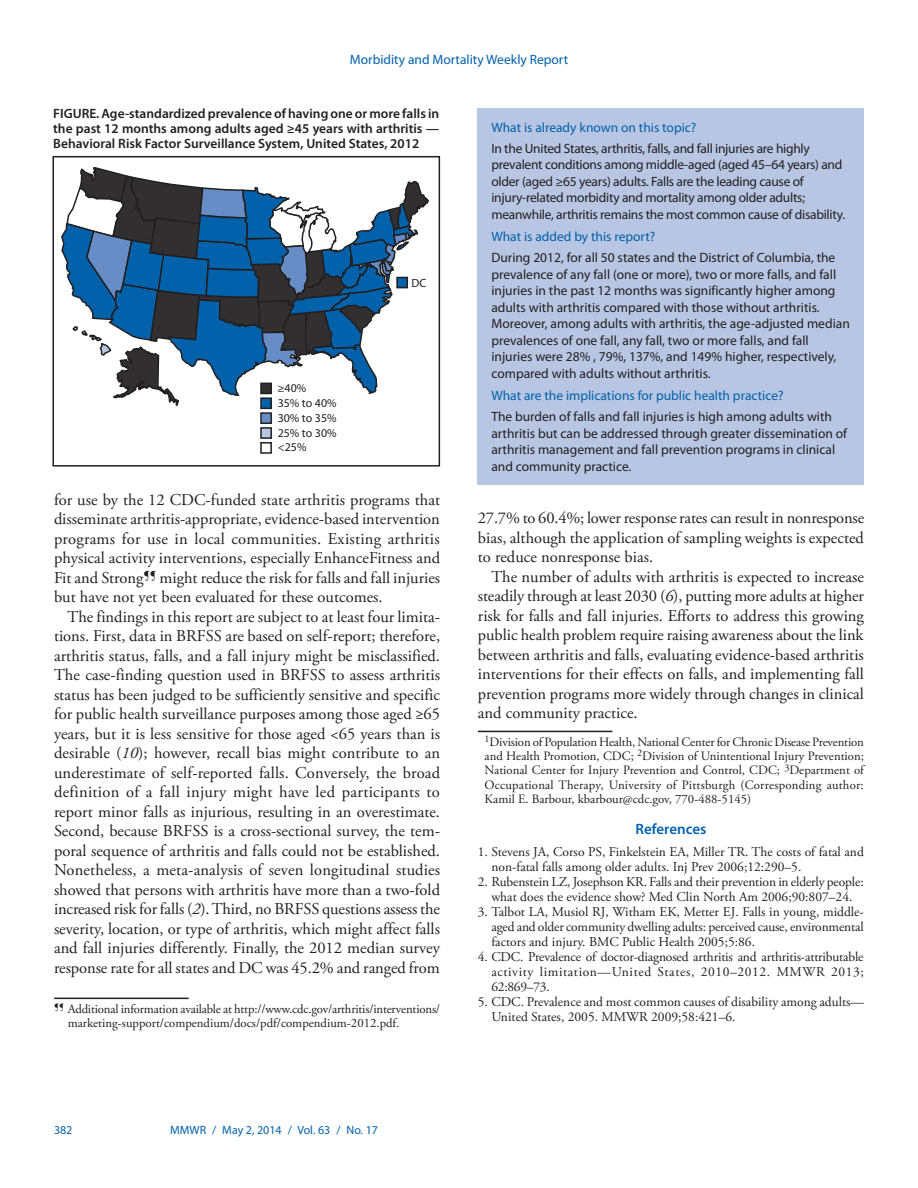
<style>
.page{position:relative;width:918px;height:1188px;background:#fff}
.page>*{position:absolute;margin:0;border:0;box-sizing:border-box;transform-origin:0 0}
.body_copy{font:16.5px/19.5px "Adobe Garamond Pro";color:#231f20;text-align:justify}
.headline3{font:600 15px "Myriad Pro";color:#0161ab}
.reference_text_1-9{font:13.5px/15px "Adobe Garamond Pro";color:#231f20}
.fb_answer{font:13.5px/16.5px "Myriad Pro";color:#231f20}
.fb_answer-2{font:13.5px/16.5px "Myriad Pro";letter-spacing:-.02em;color:#231f20}
.t1{font:600 13.5px/15px "Myriad Pro";color:#231f20;text-align:justify}
.fb_question{font:13.5px "Myriad Pro";color:#0161ab}
.footnote_w_rule_text{font:12.75px/14.2px "Adobe Garamond Pro";color:#231f20;text-align:justify}
.t2{font:12px/14.9px "Myriad Pro";color:#231f20}
.t3{font:12px "Myriad Pro";color:#0161ab}
.s1{font-style:italic}
</style>
<div class="page">
<hr style="left:478px;top:731px;width:134px;height:1px;background:#231f20">
<div style="left:478px;top:108px;width:386px;height:376px;background:#b8c6e3"></div>
<hr style="left:54px;top:998px;width:135px;height:1px;background:#231f20">
<div style="left:260px;top:442px;width:12px;height:12px;border:1px solid #231f20"></div>
<div style="left:261px;top:428px;width:10px;height:10px;background:#b8c6e3"></div>
<div style="left:260px;top:427px;width:12px;height:12px;border:1px solid #231f20"></div>
<div style="left:261px;top:413px;width:10px;height:10px;background:#668dc5"></div>
<div style="left:260px;top:412px;width:12px;height:12px;border:1px solid #231f20"></div>
<svg style="left:61px;top:166px;width:368px;height:251px"></svg>
<div style="left:397px;top:277px;width:10px;height:11px;background:#0161ab"></div>
<div style="left:396px;top:277px;width:12px;height:11px;border:1px solid #231f20"></div>
<div style="left:52px;top:156px;width:388px;height:311px;border:2px solid #231f20"></div>
<p class="fb_question" style="left:350px;top:51px;width:220px">Morbidity and Mortality Weekly Report</p>
<p class="t1" style="left:53px;top:106px;width:388px">FIGURE. Age-standardized prevalence of having one or more falls in the past 12 months among adults aged ≥45 years with arthritis — Behavioral Risk Factor Surveillance System, United States, 2012</p>
<p class="t2" style="left:278px;top:380px;width:61px">≥40%<br>35% to 40%<br>30% to 35%<br>25% to 30% &lt;25%</p>
<p class="t2" style="left:412px;top:275px;width:16px">DC</p>
<p class="body_copy" style="left:54px;top:490px;width:388px">for use by the 12 CDC-funded state arthritis programs that disseminate arthritis-appropriate, evidence-based intervention programs for use in local communities. Existing arthritis physical activity interventions, especially EnhanceFitness and Fit and Strong<sup>¶¶</sup> might reduce the risk for falls and fall injuries but have not yet been evaluated for these outcomes.</p>
<p class="body_copy" style="left:54px;top:607px;width:388px;text-indent:13px">The findings in this report are subject to at least four limita&shy;tions. First, data in BRFSS are based on self-report; therefore, arthritis status, falls, and a fall injury might be misclassified.<br>The case-finding question used in BRFSS to assess arthritis status has been judged to be sufficiently sensitive and specific for public health surveillance purposes among those aged ≥65 years, but it is less sensitive for those aged &lt;65 years than is desirable (<span class="s1">10</span>); however, recall bias might contribute to an underestimate of self-reported falls. Conversely, the broad definition of a fall injury might have led participants to report minor falls as injurious, resulting in an overestimate.<br>Second, because BRFSS is a cross-sectional survey, the tem&shy;poral sequence of arthritis and falls could not be established.<br>Nonetheless, a meta-analysis of seven longitudinal studies showed that persons with arthritis have more than a two-fold increased risk for falls (<span class="s1">2</span>). Third, no BRFSS questions assess the severity, location, or type of arthritis, which might affect falls and fall injuries differently. Finally, the 2012 median survey response rate for all states and DC was 45.2% and ranged from</p>
<p class="footnote_w_rule_text" style="left:68px;top:1002px;width:374px;text-indent:-14px"><sup>¶¶</sup> Additional information available at http://www.cdc.gov/arthritis/interventions/ marketing-support/compendium/docs/pdf/compendium-2012.pdf.</p>
<p class="fb_question" style="left:491px;top:119px;width:206px">What is already known on this topic?</p>
<p class="fb_answer-2" style="left:491px;top:140px;width:355px">In the United States, arthritis, falls, and fall injuries are highly prevalent conditions among middle-aged (aged 45–64 years) and older (aged ≥65 years) adults. Falls are the leading cause of injury-related morbidity and mortality among older adults; meanwhile, arthritis remains the most common cause of disability.</p>
<p class="fb_question" style="left:491px;top:228px;width:165px">What is added by this report?</p>
<p class="fb_answer" style="left:491px;top:249px;width:360px">During 2012, for all 50 states and the District of Columbia, the prevalence of any fall (one or more), two or more falls, and fall injuries in the past 12 months was significantly higher among adults with arthritis compared with those without arthritis.<br>Moreover, among adults with arthritis, the age-adjusted median prevalences of one fall, any fall, two or more falls, and fall injuries were 28% , 79%, 137%, and 149% higher, respectively, compared with adults without arthritis.</p>
<p class="fb_question" style="left:491px;top:387px;width:294px">What are the implications for public health practice?</p>
<p class="fb_answer" style="left:491px;top:408px;width:357px">The burden of falls and fall injuries is high among adults with arthritis but can be addressed through greater dissemination of arthritis management and fall prevention programs in clinical and community practice.</p>
<p class="body_copy" style="left:478px;top:509px;width:388px">27.7% to 60.4%; lower response rates can result in nonresponse bias, although the application of sampling weights is expected to reduce nonresponse bias.</p>
<p class="body_copy" style="left:478px;top:567px;width:388px;text-indent:13px">The number of adults with arthritis is expected to increase steadily through at least 2030 (<span class="s1">6</span>), putting more adults at higher risk for falls and fall injuries. Efforts to address this growing public health problem require raising awareness about the link between arthritis and falls, evaluating evidence-based arthritis interventions for their effects on falls, and implementing fall prevention programs more widely through changes in clinical and community practice.</p>
<p class="footnote_w_rule_text" style="left:485px;top:735px;width:381px"><sup>1</sup>Division of Population Health, National Center for Chronic Disease Prevention and Health Promotion, CDC; <sup>2</sup>Division of Unintentional Injury Prevention; National Center for Injury Prevention and Control, CDC; <sup>3</sup>Department of Occupational Therapy, University of Pittsburgh (Corresponding author:<br>Kamil E. Barbour, kbarbour@cdc.gov, 770-488-5145)</p>
<p class="headline3" style="left:636px;top:820px;width:72px">References</p>
<p class="reference_text_1-9" style="left:491px;top:845px;width:374px;text-indent:-14px">1. Stevens JA, Corso PS, Finkelstein EA, Miller TR. The costs of fatal and non-fatal falls among older adults. Inj Prev 2006;12:290–5.</p>
<p class="reference_text_1-9" style="left:478px;top:875px;width:387px;text-align:center">2. Rubenstein LZ, Josephson KR. Falls and their prevention in elderly people: what does the evidence show? Med Clin North Am 2006;90:807–24.</p>
<p class="reference_text_1-9" style="left:491px;top:905px;width:374px;text-align:justify;text-indent:-14px">3. Talbot LA, Musiol RJ, Witham EK, Metter EJ. Falls in young, middle&shy;aged and older community dwelling adults: perceived cause, environmental factors and injury. BMC Public Health 2005;5:86.</p>
<p class="reference_text_1-9" style="left:491px;top:950px;width:374px;text-align:justify;text-indent:-14px">4. CDC. Prevalence of doctor-diagnosed arthritis and arthritis-attributable activity limitation—United States, 2010–2012. MMWR 2013; 62:869–73.</p>
<p class="reference_text_1-9" style="left:491px;top:995px;width:374px;text-indent:-14px">5. CDC. Prevalence and most common causes of disability among adults—<br>United States, 2005. MMWR 2009;58:421–6.</p>
<p class="t3" style="left:54px;top:1123px;width:20px">382</p>
<p class="t3" style="left:170px;top:1123px;width:209px">MMWR / May 2, 2014 / Vol. 63 / No. 17</p>
</div>
